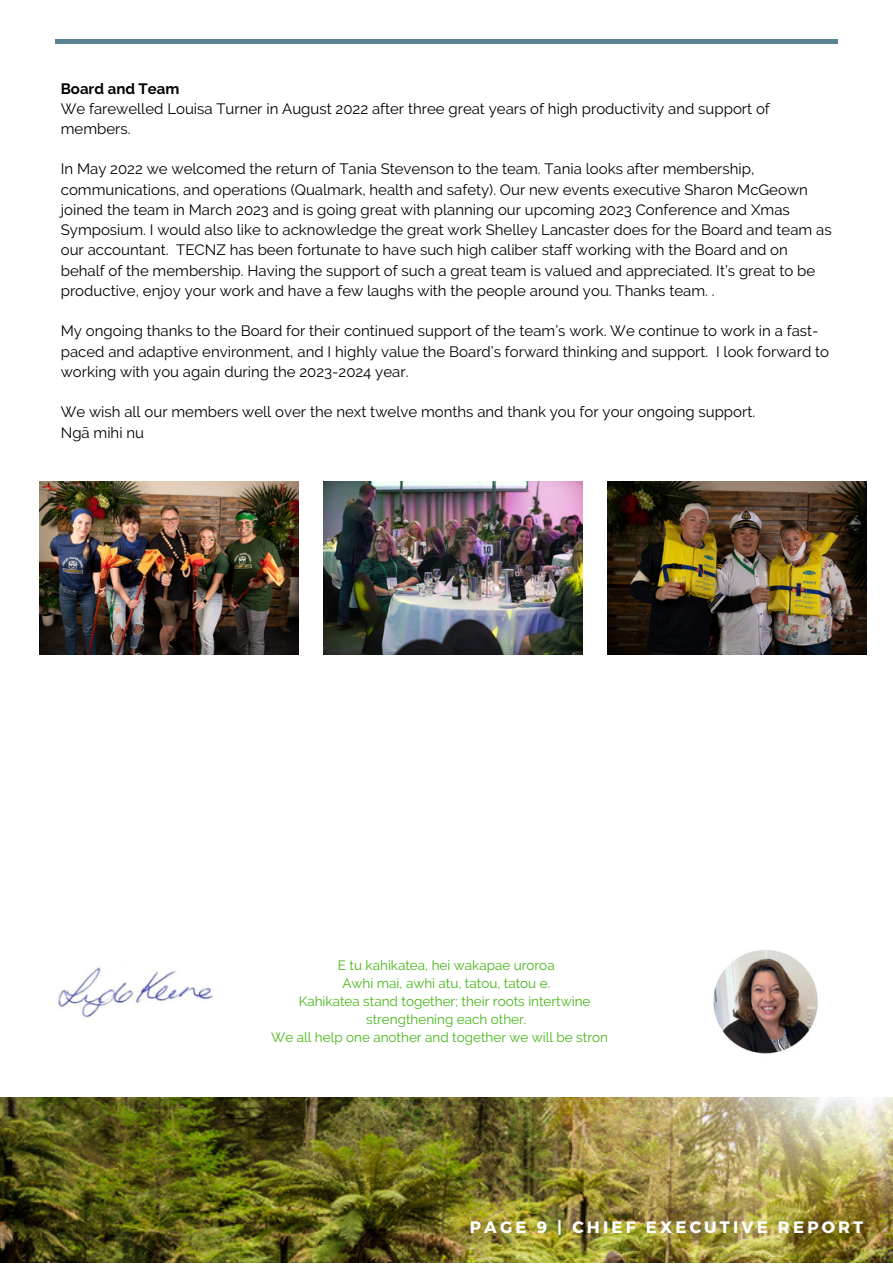
<style>
.page{position:relative;width:893px;height:1264px;background:#fff}
.page>*{position:absolute;margin:0;border:0;box-sizing:border-box;transform-origin:0 0}
.t1{font:700 16.5px "Montserrat";letter-spacing:.19em;color:#fff}
.t2{font:15px/20.2px "Raleway";color:#000}
.t3{font:700 15px "Raleway";color:#000}
.t4{font:13.5px "Raleway";color:#47b618}
</style>
<div class="page">
<img style="left:0;top:1097px;width:892px;height:165px">
<hr style="left:55px;top:40px;width:782px;height:3px;background:#598392">
<img style="left:713px;top:950px;width:105px;height:104px">
<img style="left:58px;top:967px;width:156px;height:51px">
<img style="left:40px;top:482px;width:258px;height:172px">
<img style="left:324px;top:482px;width:258px;height:172px">
<img style="left:607px;top:482px;width:259px;height:172px">
<p class="t3" style="left:61px;top:79px;width:120px">Board and Team</p>
<p class="t2" style="left:61px;top:98px;width:710px">We farewelled Louisa Turner in August 2022 after three great years of high productivity and support of members.</p>
<p class="t2" style="left:61px;top:159px;width:772px">In May 2022 we welcomed the return of Tania Stevenson to the team. Tania looks after membership, communications, and operations (Qualmark, health and safety). Our new events executive Sharon McGeown joined the team in March 2023 and is going great with planning our upcoming 2023 Conference and Xmas Symposium. I would also like to acknowledge the great work Shelley Lancaster does for the Board and team as our accountant. TECNZ has been fortunate to have such high caliber staff working with the Board and on behalf of the membership. Having the support of such a great team is valued and appreciated. It’s great to be productive, enjoy your work and have a few laughs with the people around you. Thanks team. .</p>
<p class="t2" style="left:61px;top:321px;width:769px">My ongoing thanks to the Board for their continued support of the team’s work. We continue to work in a fast&shy;paced and adaptive environment, and I highly value the Board’s forward thinking and support. I look forward to working with you again during the 2023-2024 year.</p>
<p class="t2" style="left:61px;top:402px;width:696px">We wish all our members well over the next twelve months and thank you for your ongoing support.</p>
<p class="t2" style="left:61px;top:422px;width:85px">Ngā mihi nu</p>
<p class="t4" style="left:338px;top:957px;width:218px">E tu kahikatea, hei wakapae uroroa</p>
<p class="t4" style="left:342px;top:975px;width:209px">Awhi mai, awhi atu, tatou, tatou e.</p>
<p class="t4" style="left:299px;top:993px;width:293px">Kahikatea stand together; their roots intertwine</p>
<p class="t4" style="left:366px;top:1011px;width:162px">strengthening each other.</p>
<p class="t4" style="left:271px;top:1029px;width:351px">We all help one another and together we will be strong..</p>
<p class="t1" style="left:470px;top:1216px;width:395px">PAGE 9 | CHIEF EXECUTIVE REPORT</p>
</div>
